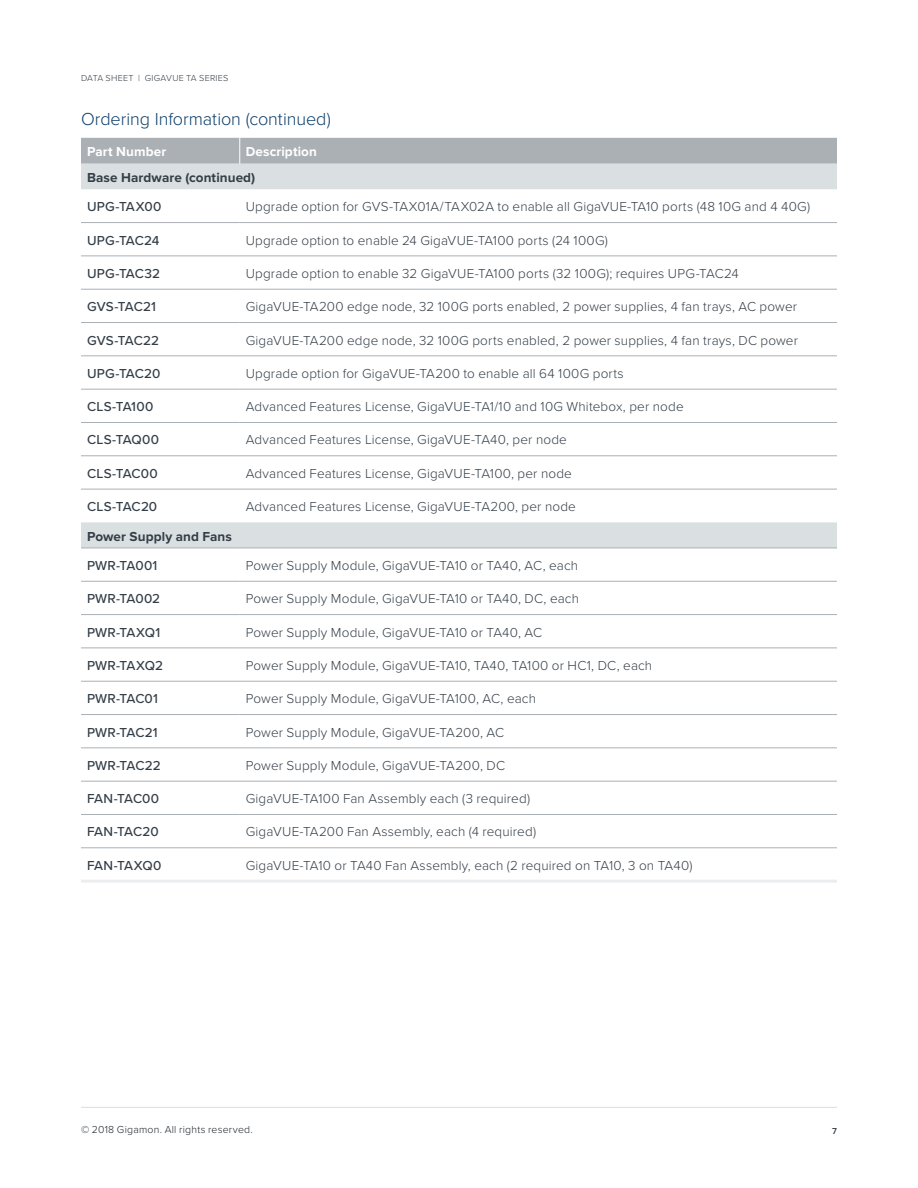
<style>
.page{position:relative;width:918px;height:1188px;background:#fff}
.page>*{position:absolute;margin:0;border:0;box-sizing:border-box;transform-origin:0 0}
.t1{font:300 18px "Proxima Nova";letter-spacing:-.005em;color:#0d3f6a}
.t2{font:300 13.5px "Proxima Nova";letter-spacing:.01em;color:#333e47}
.t3{font:500 13.5px "Proxima Nova";letter-spacing:.015em;color:#333e47}
.t4{font:700 13.5px "Proxima Nova";letter-spacing:.01em;color:#333e47}
.t5{font:700 13.5px "Proxima Nova";letter-spacing:.01em;color:#fff}
.t6{font:500 13.5px "Proxima Nova";letter-spacing:-.005em;color:#333e47}
.t7{font:300 10.5px "Proxima Nova";letter-spacing:.02em;color:#1d242a}
.t8{font:300 9px "Proxima Nova";letter-spacing:.03em;color:#333e47}
.t9{font:600 9px "Proxima Nova";color:#333e47}
</style>
<div class="page">
<hr style="left:81px;top:1107px;width:756px;height:1px;background:#dadfe1">
<svg style="left:81px;top:164px;width:756px;height:384px"></svg>
<div style="left:81px;top:138px;width:756px;height:26px;background:#abb0b4"></div>
<hr style="left:81px;top:222px;width:159px;height:1px;background:#abb0b4">
<hr style="left:81px;top:256px;width:159px;height:1px;background:#abb0b4">
<hr style="left:240px;top:222px;width:597px;height:1px;background:#abb0b4">
<hr style="left:240px;top:256px;width:597px;height:1px;background:#abb0b4">
<hr style="left:81px;top:289px;width:159px;height:1px;background:#abb0b4">
<hr style="left:81px;top:322px;width:159px;height:1px;background:#abb0b4">
<hr style="left:81px;top:356px;width:159px;height:1px;background:#abb0b4">
<hr style="left:81px;top:389px;width:159px;height:1px;background:#abb0b4">
<hr style="left:81px;top:422px;width:159px;height:1px;background:#abb0b4">
<hr style="left:81px;top:456px;width:159px;height:1px;background:#abb0b4">
<hr style="left:240px;top:289px;width:597px;height:1px;background:#abb0b4">
<hr style="left:240px;top:322px;width:597px;height:1px;background:#abb0b4">
<hr style="left:240px;top:356px;width:597px;height:1px;background:#abb0b4">
<hr style="left:240px;top:389px;width:597px;height:1px;background:#abb0b4">
<hr style="left:240px;top:422px;width:597px;height:1px;background:#abb0b4">
<hr style="left:240px;top:456px;width:597px;height:1px;background:#abb0b4">
<hr style="left:81px;top:880px;width:159px;height:3px;background:#ebedee">
<hr style="left:240px;top:880px;width:597px;height:3px;background:#ebedee">
<hr style="left:81px;top:489px;width:159px;height:1px;background:#abb0b4">
<hr style="left:240px;top:489px;width:597px;height:1px;background:#abb0b4">
<hr style="left:81px;top:548px;width:159px;height:1px;background:#abb0b4">
<hr style="left:240px;top:548px;width:597px;height:1px;background:#abb0b4">
<hr style="left:81px;top:581px;width:159px;height:1px;background:#abb0b4">
<hr style="left:240px;top:581px;width:597px;height:1px;background:#abb0b4">
<hr style="left:81px;top:614px;width:159px;height:1px;background:#abb0b4">
<hr style="left:240px;top:614px;width:597px;height:1px;background:#abb0b4">
<hr style="left:81px;top:648px;width:159px;height:1px;background:#abb0b4">
<hr style="left:240px;top:648px;width:597px;height:1px;background:#abb0b4">
<hr style="left:81px;top:681px;width:159px;height:1px;background:#abb0b4">
<hr style="left:240px;top:681px;width:597px;height:1px;background:#abb0b4">
<hr style="left:81px;top:714px;width:159px;height:1px;background:#abb0b4">
<hr style="left:240px;top:714px;width:597px;height:1px;background:#abb0b4">
<hr style="left:81px;top:748px;width:159px;height:1px;background:#abb0b4">
<hr style="left:240px;top:748px;width:597px;height:1px;background:#abb0b4">
<hr style="left:81px;top:781px;width:159px;height:1px;background:#abb0b4">
<hr style="left:240px;top:781px;width:597px;height:1px;background:#abb0b4">
<hr style="left:81px;top:814px;width:159px;height:1px;background:#abb0b4">
<hr style="left:240px;top:814px;width:597px;height:1px;background:#abb0b4">
<hr style="left:81px;top:848px;width:159px;height:1px;background:#abb0b4">
<hr style="left:240px;top:848px;width:597px;height:1px;background:#abb0b4">
<p class="t8" style="left:81px;top:71px;width:149px">DATA SHEET | GIGAVUE TA SERIES</p>
<h1 class="t1" style="left:81px;top:105px;width:251px">Ordering Information (continued)</h1>
<p class="t5" style="left:87px;top:142px;width:81px">Part Number</p>
<p class="t5" style="left:246px;top:142px;width:73px">Description</p>
<p class="t4" style="left:87px;top:167px;width:170px">Base Hardware (continued)</p>
<p class="t3" style="left:87px;top:197px;width:76px">UPG-TAX00</p>
<p class="t2" style="left:246px;top:197px;width:566px">Upgrade option for GVS-TAX01A/TAX02A to enable all GigaVUE-TA10 ports (48 10G and 4 40G)</p>
<p class="t3" style="left:87px;top:230px;width:74px">UPG-TAC24</p>
<p class="t2" style="left:246px;top:230px;width:364px">Upgrade option to enable 24 GigaVUE-TA100 ports (24 100G)</p>
<p class="t3" style="left:87px;top:263px;width:74px">UPG-TAC32</p>
<p class="t2" style="left:246px;top:263px;width:494px">Upgrade option to enable 32 GigaVUE-TA100 ports (32 100G); requires UPG-TAC24</p>
<p class="t3" style="left:87px;top:297px;width:71px">GVS-TAC21</p>
<p class="t2" style="left:246px;top:297px;width:553px">GigaVUE-TA200 edge node, 32 100G ports enabled, 2 power supplies, 4 fan trays, AC power</p>
<p class="t3" style="left:87px;top:330px;width:74px">GVS-TAC22</p>
<p class="t2" style="left:246px;top:330px;width:554px">GigaVUE-TA200 edge node, 32 100G ports enabled, 2 power supplies, 4 fan trays, DC power</p>
<p class="t3" style="left:87px;top:363px;width:75px">UPG-TAC20</p>
<p class="t2" style="left:246px;top:363px;width:380px">Upgrade option for GigaVUE-TA200 to enable all 64 100G ports</p>
<p class="t3" style="left:87px;top:397px;width:68px">CLS-TA100</p>
<p class="t2" style="left:246px;top:397px;width:439px">Advanced Features License, GigaVUE-TA1/10 and 10G Whitebox, per node</p>
<p class="t3" style="left:87px;top:430px;width:74px">CLS-TAQ00</p>
<p class="t2" style="left:246px;top:430px;width:323px">Advanced Features License, GigaVUE-TA40, per node</p>
<p class="t3" style="left:87px;top:463px;width:72px">CLS-TAC00</p>
<p class="t2" style="left:246px;top:463px;width:328px">Advanced Features License, GigaVUE-TA100, per node</p>
<p class="t3" style="left:87px;top:497px;width:72px">CLS-TAC20</p>
<p class="t2" style="left:246px;top:497px;width:332px">Advanced Features License, GigaVUE-TA200, per node</p>
<p class="t4" style="left:87px;top:526px;width:146px">Power Supply and Fans</p>
<p class="t3" style="left:87px;top:555px;width:72px">PWR-TA001</p>
<p class="t2" style="left:246px;top:555px;width:334px">Power Supply Module, GigaVUE-TA10 or TA40, AC, each</p>
<p class="t3" style="left:87px;top:589px;width:75px">PWR-TA002</p>
<p class="t2" style="left:246px;top:589px;width:335px">Power Supply Module, GigaVUE-TA10 or TA40, DC, each</p>
<p class="t3" style="left:87px;top:622px;width:75px">PWR-TAXQ1</p>
<p class="t2" style="left:246px;top:622px;width:298px">Power Supply Module, GigaVUE-TA10 or TA40, AC</p>
<p class="t3" style="left:87px;top:655px;width:78px">PWR-TAXQ2</p>
<p class="t2" style="left:246px;top:655px;width:408px">Power Supply Module, GigaVUE-TA10, TA40, TA100 or HC1, DC, each</p>
<p class="t3" style="left:87px;top:689px;width:73px">PWR-TAC01</p>
<p class="t2" style="left:246px;top:689px;width:292px">Power Supply Module, GigaVUE-TA100, AC, each</p>
<p class="t3" style="left:87px;top:722px;width:72px">PWR-TAC21</p>
<p class="t2" style="left:246px;top:722px;width:260px">Power Supply Module, GigaVUE-TA200, AC</p>
<p class="t3" style="left:87px;top:755px;width:75px">PWR-TAC22</p>
<p class="t2" style="left:246px;top:755px;width:261px">Power Supply Module, GigaVUE-TA200, DC</p>
<p class="t3" style="left:87px;top:789px;width:74px">FAN-TAC00</p>
<p class="t2" style="left:246px;top:789px;width:286px">GigaVUE-TA100 Fan Assembly each (3 required)</p>
<p class="t6" style="left:87px;top:822px;width:73px">FAN-TAC20</p>
<p class="t2" style="left:246px;top:822px;width:292px">GigaVUE-TA200 Fan Assembly, each (4 required)</p>
<p class="t3" style="left:87px;top:855px;width:76px">FAN-TAXQ0</p>
<p class="t2" style="left:246px;top:855px;width:448px">GigaVUE-TA10 or TA40 Fan Assembly, each (2 required on TA10, 3 on TA40)</p>
<p class="t7" style="left:81px;top:1122px;width:173px">© 2018 Gigamon. All rights reserved.</p>
<p class="t9" style="left:832px;top:1124px;width:6px">7</p>
</div>
